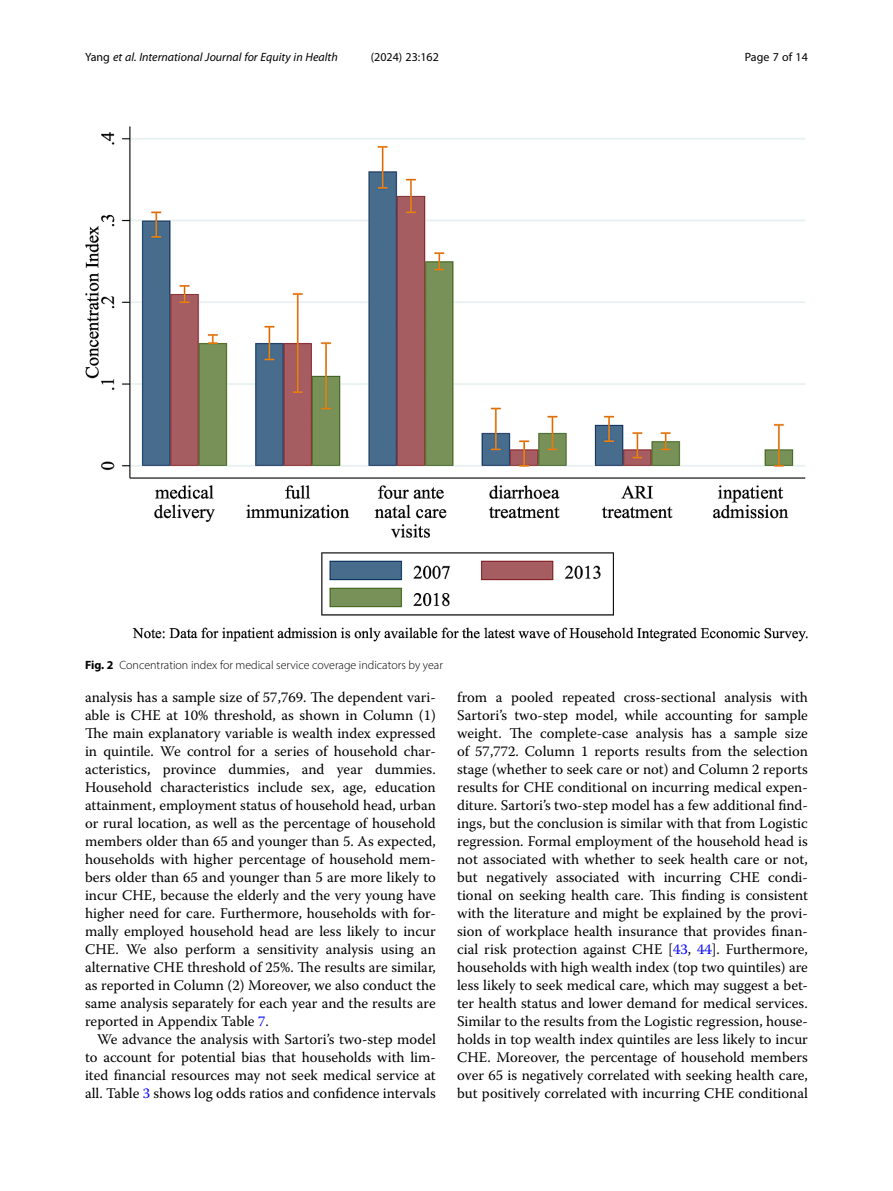
<style>
.page{position:relative;width:893px;height:1191px;background:#fff}
.page>*{position:absolute;margin:0;border:0;box-sizing:border-box;transform-origin:0 0}
.Body_Text_Indent{font:14.7px/18px "Warnock Pro";color:#000;text-align:justify}
.Figure_Caption{font:300 12px "Myriad Pro";color:#000}
.t1{font:italic 12px "Myriad Pro";color:#000}
.t2{font:12px "Myriad Pro";color:#000}
.s1{font-style:normal}
.s2{font-weight:700}
.s3{color:#00f}
</style>
<div class="page">
<img style="left:85px;top:126px;width:723px;height:516px">
<p class="t1" style="left:85px;top:50px;width:254px"><span class="s1">Yang</span> et al. International Journal for Equity in Health</p>
<p class="t2" style="left:371px;top:50px;width:70px">(2024) 23:162</p>
<p class="t2" style="left:745px;top:50px;width:65px">Page 7 of 14</p>
<p class="Figure_Caption" style="left:85px;top:657px;width:359px"><span class="s2">Fig. 2</span> Concentration index for medical service coverage indicators by year</p>
<p class="Body_Text_Indent" style="left:85px;top:688px;width:352px">analysis has a sample size of 57,769. The dependent vari&shy;able is CHE at 10% threshold, as shown in Column (1)<br>The main explanatory variable is wealth index expressed in quintile. We control for a series of household char&shy;acteristics, province dummies, and year dummies.<br>Household characteristics include sex, age, education attainment, employment status of household head, urban or rural location, as well as the percentage of household members older than 65 and younger than 5. As expected, households with higher percentage of household mem&shy;bers older than 65 and younger than 5 are more likely to incur CHE, because the elderly and the very young have higher need for care. Furthermore, households with for&shy;mally employed household head are less likely to incur CHE. We also perform a sensitivity analysis using an alternative CHE threshold of 25%. The results are similar, as reported in Column (2) Moreover, we also conduct the same analysis separately for each year and the results are reported in Appendix Table <span class="s3">7</span>.</p>
<p class="Body_Text_Indent" style="left:85px;top:1030px;width:352px;text-indent:12px">We advance the analysis with Sartori’s two-step model to account for potential bias that households with lim&shy;ited financial resources may not seek medical service at all. Table <span class="s3">3</span> shows log odds ratios and confidence intervals</p>
<p class="Body_Text_Indent" style="left:457px;top:688px;width:352px">from a pooled repeated cross-sectional analysis with Sartori’s two-step model, while accounting for sample weight. The complete-case analysis has a sample size of 57,772. Column 1 reports results from the selection stage (whether to seek care or not) and Column 2 reports results for CHE conditional on incurring medical expen&shy;diture. Sartori’s two-step model has a few additional find&shy;ings, but the conclusion is similar with that from Logistic regression. Formal employment of the household head is not associated with whether to seek health care or not, but negatively associated with incurring CHE condi&shy;tional on seeking health care. This finding is consistent with the literature and might be explained by the provi&shy;sion of workplace health insurance that provides finan&shy;cial risk protection against CHE [<span class="s3">43</span>, <span class="s3">44</span>]. Furthermore, households with high wealth index (top two quintiles) are less likely to seek medical care, which may suggest a bet&shy;ter health status and lower demand for medical services.<br>Similar to the results from the Logistic regression, house&shy;holds in top wealth index quintiles are less likely to incur CHE. Moreover, the percentage of household members over 65 is negatively correlated with seeking health care, but positively correlated with incurring CHE conditional</p>
</div>
